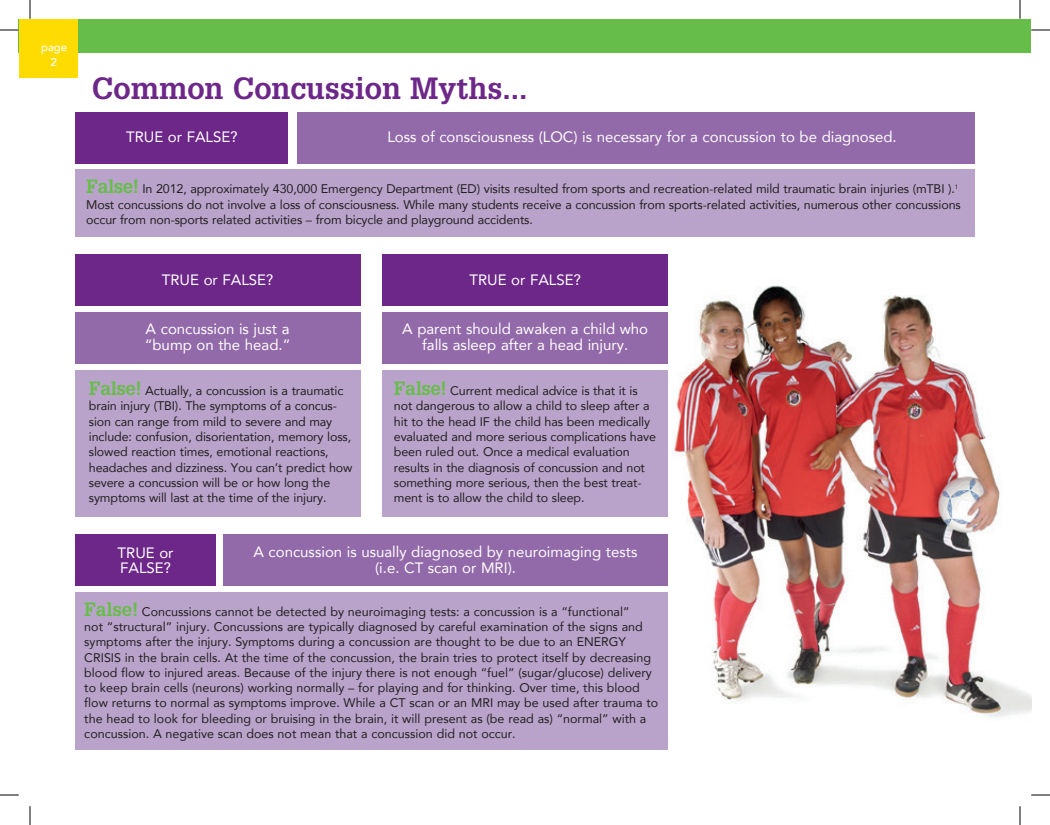
<style>
.page{position:relative;width:1050px;height:825px;background:#fff}
.page>*{position:absolute;margin:0;border:0;box-sizing:border-box;transform-origin:0 0}
.t1{font:700 30px "Glypha LT Std";color:#6c2789}
.t2{font:15px/16.2px "Avenir";color:#fff}
.t3{font:12.5px/15.2px "Avenir";letter-spacing:-.01em;color:#231f20}
.t4{font:500 11.25px/15px "Avenir";color:#fff;text-align:center}
.s1{font-family:"Glypha LT Std";font-weight:700;font-size:18.75px;color:#67bd4a}
</style>
<div class="page">
<img style="left:674px;top:285px;width:357px;height:432px">
<div style="left:75px;top:112px;width:213px;height:52px;background:#6c2789"></div>
<div style="left:298px;top:112px;width:677px;height:52px;background:#9269a9"></div>
<div style="left:75px;top:169px;width:900px;height:68px;background:#baa3cb"></div>
<div style="left:75px;top:534px;width:141px;height:52px;background:#6c2789"></div>
<div style="left:223px;top:534px;width:445px;height:52px;background:#9269a9"></div>
<div style="left:75px;top:592px;width:593px;height:158px;background:#baa3cb"></div>
<div style="left:75px;top:254px;width:285px;height:52px;background:#6c2789"></div>
<div style="left:383px;top:254px;width:285px;height:52px;background:#6c2789"></div>
<div style="left:75px;top:312px;width:285px;height:52px;background:#9269a9"></div>
<div style="left:383px;top:312px;width:285px;height:52px;background:#9269a9"></div>
<div style="left:75px;top:371px;width:285px;height:146px;background:#baa3cb"></div>
<div style="left:383px;top:371px;width:285px;height:146px;background:#baa3cb"></div>
<div style="left:19px;top:19px;width:1012px;height:33px;background:#67bd4a"></div>
<div style="left:19px;top:19px;width:59px;height:58px;background:#ffdc01"></div>
<svg style="left:0;top:29px;width:19px;height:2px"></svg>
<svg style="left:1031px;top:29px;width:19px;height:2px"></svg>
<svg style="left:0;top:794px;width:19px;height:2px"></svg>
<svg style="left:1031px;top:794px;width:19px;height:2px"></svg>
<svg style="left:29px;top:0;width:2px;height:19px"></svg>
<svg style="left:29px;top:806px;width:2px;height:19px"></svg>
<svg style="left:1019px;top:0;width:2px;height:19px"></svg>
<svg style="left:1019px;top:806px;width:2px;height:19px"></svg>
<p class="t4" style="left:41px;top:38px;width:27px">page<br>2</p>
<h1 class="t1" style="left:92px;top:70px;width:437px">Common Concussion Myths...</h1>
<p class="t2" style="left:126px;top:128px;width:113px">TRUE or FALSE?</p>
<p class="t2" style="left:387px;top:128px;width:511px">Loss of consciousness (LOC) is necessary for a concussion to be diagnosed.</p>
<p class="t3" style="left:86px;top:181px;width:876px"><span class="s1">False!</span> In 2012, approximately 430,000 Emergency Department (ED) visits resulted from sports and recreation-related mild traumatic brain injuries (mTBI ).<sup>1<br></sup>Most concussions do not involve a loss of consciousness. While many students receive a concussion from sports-related activities, numerous other concussions occur from non-sports related activities – from bicycle and playground accidents.</p>
<p class="t2" style="left:162px;top:272px;width:113px">TRUE or FALSE?</p>
<p class="t2" style="left:469px;top:272px;width:113px">TRUE or FALSE?</p>
<p class="t2" style="left:145px;top:320px;width:147px">A concussion is just a “bump on the head.”</p>
<p class="t2" style="left:402px;top:320px;width:247px;text-align:center">A parent should awaken a child who falls asleep after a head injury.</p>
<p class="t3" style="left:89px;top:383px;width:265px"><span class="s1">False!</span> Actually, a concussion is a traumatic brain injury (TBI). The symptoms of a concus&shy;sion can range from mild to severe and may include: confusion, disorientation, memory loss, slowed reaction times, emotional reactions, headaches and dizziness. You can’t predict how severe a concussion will be or how long the symptoms will last at the time of the injury.</p>
<p class="t3" style="left:394px;top:383px;width:264px"><span class="s1">False!</span> Current medical advice is that it is not dangerous to allow a child to sleep after a hit to the head IF the child has been medically evaluated and more serious complications have been ruled out. Once a medical evaluation results in the diagnosis of concussion and not something more serious, then the best treat&shy;ment is to allow the child to sleep.</p>
<p class="t2" style="left:118px;top:545px;width:58px;line-height:15px">TRUE or<br>FALSE?</p>
<p class="t2" style="left:253px;top:543px;width:386px;text-align:center">A concussion is usually diagnosed by neuroimaging tests (i.e. CT scan or MRI).</p>
<p class="t3" style="left:84px;top:603px;width:575px"><span class="s1">False!</span> Concussions cannot be detected by neuroimaging tests: a concussion is a “functional”<br>not “structural” injury. Concussions are typically diagnosed by careful examination of the signs and symptoms after the injury. Symptoms during a concussion are thought to be due to an ENERGY CRISIS in the brain cells. At the time of the concussion, the brain tries to protect itself by decreasing blood flow to injured areas. Because of the injury there is not enough “fuel” (sugar/glucose) delivery to keep brain cells (neurons) working normally – for playing and for thinking. Over time, this blood flow returns to normal as symptoms improve. While a CT scan or an MRI may be used after trauma to the head to look for bleeding or bruising in the brain, it will present as (be read as) “normal” with a concussion. A negative scan does not mean that a concussion did not occur.</p>
</div>
